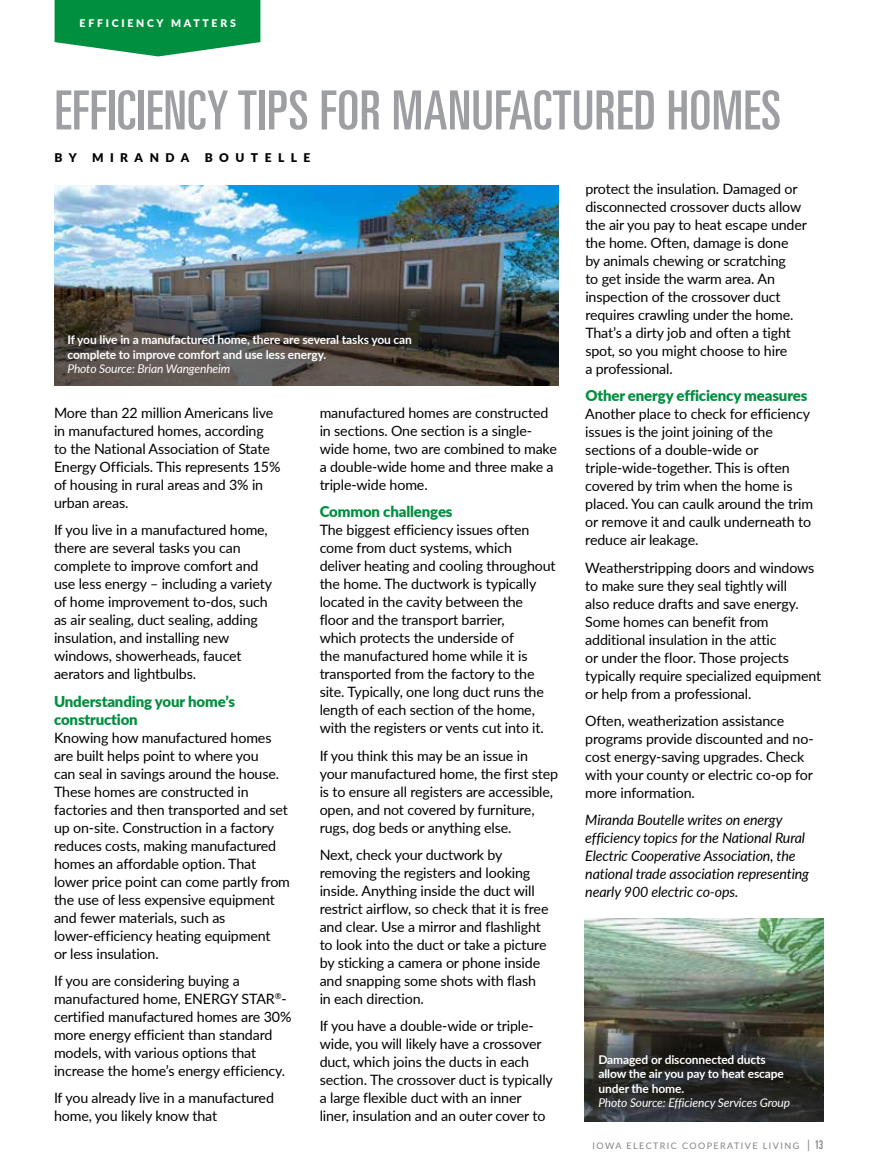
<style>
.page{position:relative;width:878px;height:1175px;background:#fff}
.page>*{position:absolute;margin:0;border:0;box-sizing:border-box;transform-origin:0 0}
.t1{font:ultra-condensed 54px "Univers";letter-spacing:.01em;color:#9d9fa2}
.t2{font:900 15px/18px "Lato";letter-spacing:-.01em;color:#008f3f}
.t3{font:14.25px/18px "Lato";letter-spacing:-.01em;color:#000}
.t4{font:italic 14.25px/18px "Lato";letter-spacing:-.01em;color:#000}
.t5{font:700 12px/14.4px "Lato";letter-spacing:-.01em;color:#fff}
.t6{font:italic 12px "Lato";letter-spacing:-.01em;color:#fff}
.t7{font:900 12px "Lato";letter-spacing:.54em;color:#000}
.t8{font:900 10.5px "Lato";letter-spacing:.26em;color:#fff}
.t9{font:9px "Lato";letter-spacing:.16em;color:#808285}
.s1{font-size:12px}
.s2{font-family:"Univers";font-stretch:ultra-condensed;font-size:12px}
</style>
<div class="page">
<svg style="left:55px;top:0;width:205px;height:56px;background:#1e9c55"></svg>
<img style="left:54px;top:186px;width:504px;height:97px">
<img style="left:584px;top:918px;width:240px;height:101px">
<svg style="left:54px;top:283px;width:504px;height:103px;background:#484542"></svg>
<svg style="left:584px;top:1019px;width:240px;height:102px;background:#32312e"></svg>
<p class="t8" style="left:80px;top:15px;width:158px">EFFICIENCY MATTERS</p>
<h1 class="t1" style="left:55px;top:79px;width:728px">EFFICIENCY TIPS FOR MANUFACTURED HOMES</h1>
<p class="t7" style="left:55px;top:149px;width:24px">B Y</p>
<p class="t7" style="left:92px;top:149px;width:99px">MIRANDA</p>
<p class="t7" style="left:205px;top:149px;width:107px">BOUTELLE</p>
<p class="t5" style="left:68px;top:332px;width:346px">If you live in a manufactured home, there are several tasks you can complete to improve comfort and use less energy.</p>
<p class="t6" style="left:68px;top:360px;width:164px">Photo Source: Brian Wangenheim</p>
<p class="t3" style="left:54px;top:403px;width:228px">More than 22 million Americans live in manufactured homes, according<br>to the National Association of State<br>Energy Officials. This represents 15% of housing in rural areas and 3% in urban areas.</p>
<p class="t3" style="left:54px;top:520px;width:220px">If you live in a manufactured home, there are several tasks you can complete to improve comfort and use less energy – including a variety of home improvement to-dos, such as air sealing, duct sealing, adding insulation, and installing new windows, showerheads, faucet aerators and lightbulbs.</p>
<p class="t2" style="left:54px;top:691px;width:182px">Understanding your home’s construction</p>
<p class="t3" style="left:54px;top:728px;width:237px">Knowing how manufactured homes are built helps point to where you<br>can seal in savings around the house.<br>These homes are constructed in factories and then transported and set up on-site. Construction in a factory reduces costs, making manufactured homes an affordable option. That lower price point can come partly from the use of less expensive equipment and fewer materials, such as lower-efficiency heating equipment<br>or less insulation.</p>
<p class="t3" style="left:54px;top:971px;width:239px">If you are considering buying a manufactured home, ENERGY STAR<sup>®</sup>- certified manufactured homes are 30% more energy efficient than standard models, with various options that increase the home’s energy efficiency.</p>
<p class="t3" style="left:54px;top:1088px;width:221px">If you already live in a manufactured home, you likely know that</p>
<p class="t3" style="left:320px;top:403px;width:239px">manufactured homes are constructed in sections. One section is a single&shy;wide home, two are combined to make a double-wide home and three make a triple-wide home.</p>
<p class="t2" style="left:320px;top:502px;width:134px">Common challenges</p>
<p class="t3" style="left:319px;top:520px;width:237px">The biggest efficiency issues often come from duct systems, which deliver heating and cooling throughout the home. The ductwork is typically located in the cavity between the<br>floor and the transport barrier,<br>which protects the underside of<br>the manufactured home while it is transported from the factory to the site. Typically, one long duct runs the length of each section of the home, with the registers or vents cut into it.</p>
<p class="t3" style="left:319px;top:746px;width:240px">If you think this may be an issue in your manufactured home, the first step is to ensure all registers are accessible, open, and not covered by furniture, rugs, dog beds or anything else.</p>
<p class="t3" style="left:319px;top:845px;width:230px">Next, check your ductwork by removing the registers and looking inside. Anything inside the duct will restrict airflow, so check that it is free and clear. Use a mirror and flashlight to look into the duct or take a picture by sticking a camera or phone inside and snapping some shots with flash in each direction.</p>
<p class="t3" style="left:319px;top:1016px;width:235px">If you have a double-wide or triple&shy;wide, you will likely have a crossover duct, which joins the ducts in each section. The crossover duct is typically a large flexible duct with an inner liner, insulation and an outer cover to</p>
<p class="t3" style="left:585px;top:179px;width:223px">protect the insulation. Damaged or disconnected crossover ducts allow the air you pay to heat escape under the home. Often, damage is done by animals chewing or scratching<br>to get inside the warm area. An inspection of the crossover duct requires crawling under the home.<br>That’s a dirty job and often a tight spot, so you might choose to hire<br>a professional.</p>
<p class="t2" style="left:585px;top:386px;width:223px">Other energy efficiency measures</p>
<p class="t3" style="left:585px;top:405px;width:229px">Another place to check for efficiency issues is the joint joining of the sections of a double-wide or triple-wide-together. This is often covered by trim when the home is placed. You can caulk around the trim or remove it and caulk underneath to reduce air leakage.</p>
<p class="t3" style="left:585px;top:558px;width:237px">Weatherstripping doors and windows to make sure they seal tightly will<br>also reduce drafts and save energy.<br>Some homes can benefit from additional insulation in the attic<br>or under the floor. Those projects typically require specialized equipment or help from a professional.</p>
<p class="t3" style="left:585px;top:711px;width:230px">Often, weatherization assistance programs provide discounted and no&shy;cost energy-saving upgrades. Check with your county or electric co-op for more information.</p>
<p class="t4" style="left:585px;top:810px;width:225px">Miranda Boutelle writes on energy efficiency topics for the National Rural Electric Cooperative Association, the national trade association representing nearly 900 electric co-ops.</p>
<p class="t5" style="left:598px;top:1051px;width:187px">Damaged or disconnected ducts allow the air you pay to heat escape under the home.</p>
<p class="t6" style="left:598px;top:1094px;width:193px">Photo Source: Efficiency Services Group</p>
<p class="t9" style="left:592px;top:1139px;width:232px">IOWA ELECTRIC COOPERATIVE LIVING <span class="s1">|</span> <span class="s2">13</span></p>
</div>
